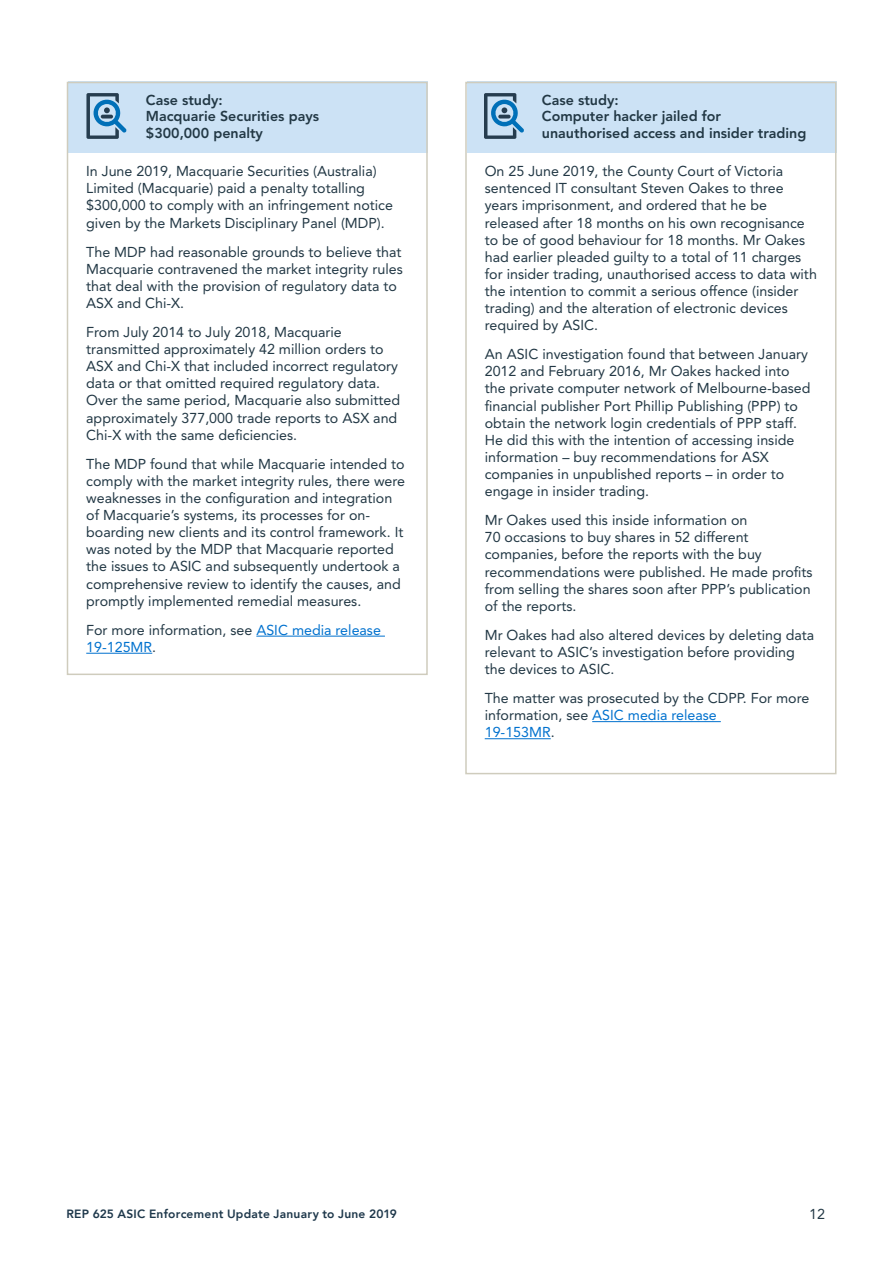
<style>
.page{position:relative;width:893px;height:1263px;background:#fff}
.page>*{position:absolute;margin:0;border:0;box-sizing:border-box;transform-origin:0 0}
.Case_Study_Copy{font:14.25px/17.1px "Avenir LT Std";color:#223845}
.ER_Case_Study_Headin{font:800 14.25px/16.5px "Avenir LT Std";color:#223845}
.Case_Study_Copy-2{font:14.25px/17.1px "Avenir LT Std";color:#0071ce}
.t1{font:800 12px "Avenir";letter-spacing:.02em;color:#1e384b}
.s1{color:#223845}
.s2{color:#0071ce}
</style>
<div class="page">
<div style="left:68px;top:82px;width:360px;height:71px;background:#cce2f5"></div>
<hr style="left:256px;top:636px;width:129px;height:1px;background:#0071ce">
<hr style="left:86px;top:653px;width:66px;height:1px;background:#0071ce">
<div style="left:67px;top:82px;width:361px;height:593px;border:2px solid #cfccbd"></div>
<div style="left:467px;top:82px;width:369px;height:71px;background:#cce2f5"></div>
<hr style="left:592px;top:721px;width:129px;height:1px;background:#0071ce">
<hr style="left:485px;top:738px;width:66px;height:1px;background:#0071ce">
<div style="left:465px;top:82px;width:371px;height:692px;border:2px solid #cfccbd"></div>
<svg style="left:86px;top:93px;width:41px;height:46px"></svg>
<svg style="left:101px;top:115px;width:12px;height:4px"></svg>
<svg style="left:484px;top:93px;width:40px;height:46px"></svg>
<svg style="left:498px;top:115px;width:13px;height:4px"></svg>
<p class="ER_Case_Study_Headin" style="left:146px;top:91px;width:175px">Case study:<br>Macquarie Securities pays $300,000 penalty</p>
<p class="Case_Study_Copy" style="left:86px;top:163px;width:308px">In June 2019, Macquarie Securities (Australia)<br>Limited (Macquarie) paid a penalty totalling $300,000 to comply with an infringement notice given by the Markets Disciplinary Panel (MDP).</p>
<p class="Case_Study_Copy" style="left:86px;top:243px;width:318px">The MDP had reasonable grounds to believe that Macquarie contravened the market integrity rules that deal with the provision of regulatory data to ASX and Chi-X.</p>
<p class="Case_Study_Copy" style="left:86px;top:324px;width:315px">From July 2014 to July 2018, Macquarie transmitted approximately 42 million orders to ASX and Chi-X that included incorrect regulatory data or that omitted required regulatory data.<br>Over the same period, Macquarie also submitted approximately 377,000 trade reports to ASX and Chi-X with the same deficiencies.</p>
<p class="Case_Study_Copy" style="left:86px;top:455px;width:320px">The MDP found that while Macquarie intended to comply with the market integrity rules, there were weaknesses in the configuration and integration of Macquarie’s systems, its processes for on&shy;boarding new clients and its control framework. It was noted by the MDP that Macquarie reported the issues to ASIC and subsequently undertook a comprehensive review to identify the causes, and promptly implemented remedial measures.</p>
<p class="Case_Study_Copy-2" style="left:86px;top:621px;width:296px"><span class="s1">For more information, see</span> ASIC media release<br>19-125MR<span class="s1">.</span></p>
<p class="ER_Case_Study_Headin" style="left:542px;top:91px;width:266px">Case study:<br>Computer hacker jailed for unauthorised access and insider trading</p>
<p class="Case_Study_Copy" style="left:485px;top:163px;width:334px">On 25 June 2019, the County Court of Victoria sentenced IT consultant Steven Oakes to three years imprisonment, and ordered that he be released after 18 months on his own recognisance to be of good behaviour for 18 months. Mr Oakes had earlier pleaded guilty to a total of 11 charges for insider trading, unauthorised access to data with the intention to commit a serious offence (insider trading) and the alteration of electronic devices required by ASIC.</p>
<p class="Case_Study_Copy" style="left:485px;top:346px;width:327px">An ASIC investigation found that between January 2012 and February 2016, Mr Oakes hacked into the private computer network of Melbourne-based financial publisher Port Phillip Publishing (PPP) to obtain the network login credentials of PPP staff.<br>He did this with the intention of accessing inside information – buy recommendations for ASX companies in unpublished reports – in order to engage in insider trading.</p>
<p class="Case_Study_Copy" style="left:485px;top:512px;width:329px">Mr Oakes used this inside information on<br>70 occasions to buy shares in 52 different companies, before the reports with the buy recommendations were published. He made profits from selling the shares soon after PPP’s publication of the reports.</p>
<p class="Case_Study_Copy" style="left:485px;top:626px;width:331px">Mr Oakes had also altered devices by deleting data relevant to ASIC’s investigation before providing the devices to ASIC.</p>
<p class="Case_Study_Copy" style="left:485px;top:690px;width:326px">The matter was prosecuted by the CDPP. For more information, see <span class="s2">ASIC media release<br>19-153MR</span>.</p>
<p class="t1" style="left:66px;top:1205px;width:332px">REP 625 ASIC Enforcement Update January to June 2019</p>
<p class="Case_Study_Copy" style="left:809px;top:1206px;width:17px">12</p>
</div>
